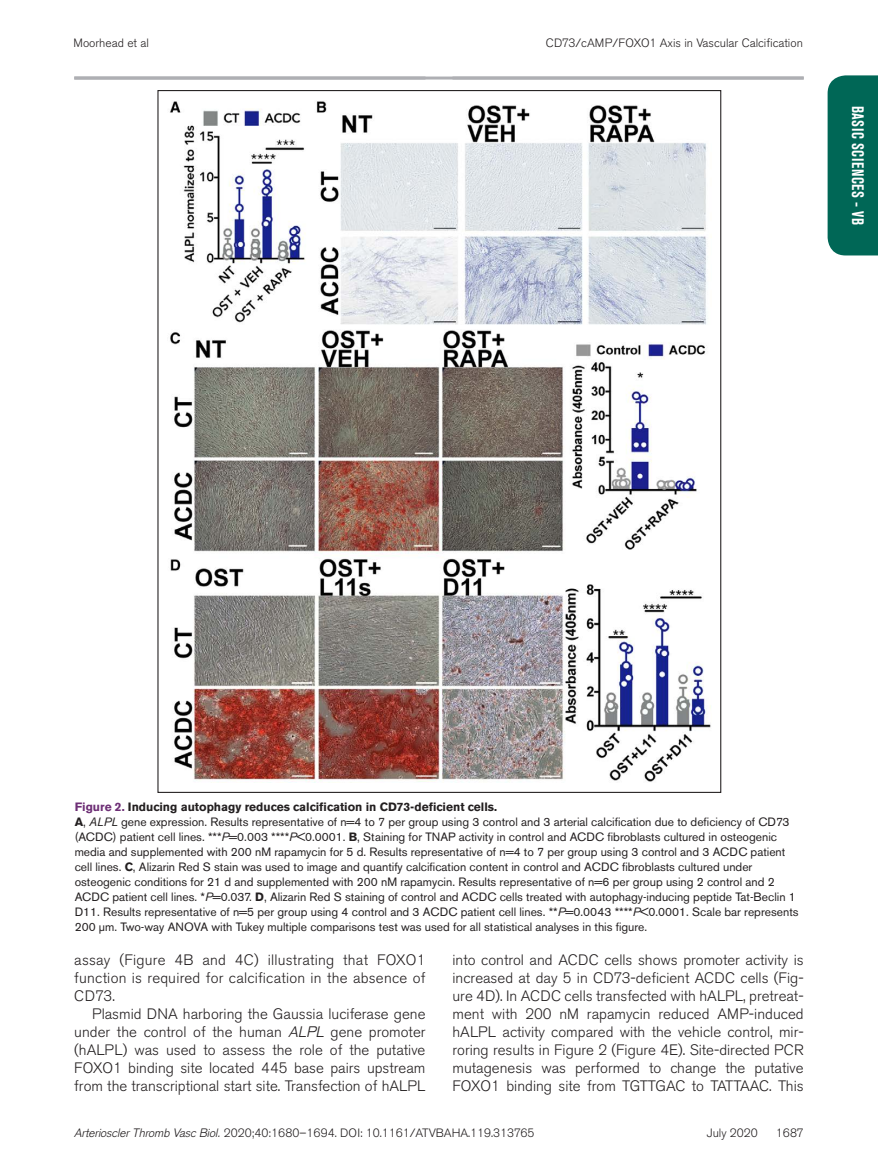
<style>
.page{position:relative;width:878px;height:1175px;background:#fff}
.page>*{position:absolute;margin:0;border:0;box-sizing:border-box;transform-origin:0 0}
.t1{font:700 condensed 16.5px "Akzidenz Grotesk BE";color:#fff;scale:.9 1}
.t2{font:300 15px/18px "Akzidenz Grotesk BE";color:#231f20;text-align:justify}
.t3{font:12px/15px "Akzidenz Grotesk BE";color:#231f20}
.t4{font:300 12px "Akzidenz Grotesk BE";color:#231f20}
.s1{font-weight:700;color:#6e2f76}
.s2{font-weight:700}
.s3{font-style:italic}
.s4{font-family:"Akzidenz Grotesk";font-style:italic}
</style>
<div class="page">
<div style="left:827px;top:75px;width:51px;height:180px;background:#006756"></div>
<hr style="left:74px;top:76px;width:729px;height:4px;background:#b9babe">
<img style="left:157px;top:90px;width:564px;height:703px">
<p class="t4" style="left:74px;top:36px;width:77px">Moorhead et al</p>
<p class="t4" style="left:545px;top:36px;width:259px">CD73/cAMP/FOXO1 Axis in Vascular Calcification</p>
<h1 class="t1" style="left:867px;top:106px;width:134px;rotate:90deg">Basic Sciences - VB</h1>
<p class="t3" style="left:75px;top:799px;width:725px"><span class="s1">Figure 2.</span> <span class="s2">Inducing autophagy reduces calcification in CD73-deficient cells.<br>A</span>, <span class="s3">ALPL</span> gene expression. Results representative of n=4 to 7 per group using 3 control and 3 arterial calcification due to deficiency of CD73 (ACDC) patient cell lines. ***<span class="s3">P</span>=0.003 ****<span class="s3">P</span>&lt;0.0001. <span class="s2">B</span>, Staining for TNAP activity in control and ACDC fibroblasts cultured in osteogenic media and supplemented with 200 nM rapamycin for 5 d. Results representative of n=4 to 7 per group using 3 control and 3 ACDC patient cell lines. <span class="s2">C</span>, Alizarin Red S stain was used to image and quantify calcification content in control and ACDC fibroblasts cultured under osteogenic conditions for 21 d and supplemented with 200 nM rapamycin. Results representative of n=6 per group using 2 control and 2<br>ACDC patient cell lines. *<span class="s3">P</span>=0.037. <span class="s2">D</span>, Alizarin Red S staining of control and ACDC cells treated with autophagy-inducing peptide Tat-Beclin 1<br>D11. Results representative of n=5 per group using 4 control and 3 ACDC patient cell lines. **<span class="s3">P</span>=0.0043 ****<span class="s3">P</span>&lt;0.0001. Scale bar represents 200 µm. Two-way ANOVA with Tukey multiple comparisons test was used for all statistical analyses in this figure.</p>
<p class="t2" style="left:74px;top:950px;width:352px">assay (Figure 4B and 4C) illustrating that FOXO1 function is required for calcification in the absence of CD73.</p>
<p class="t2" style="left:74px;top:1004px;width:353px;text-indent:18px">Plasmid DNA harboring the Gaussia luciferase gene under the control of the human <span class="s4">ALPL</span> gene promoter (hALPL) was used to assess the role of the putative FOXO1 binding site located 445 base pairs upstream from the transcriptional start site. Transfection of hALPL</p>
<p class="t2" style="left:452px;top:950px;width:353px">into control and ACDC cells shows promoter activity is increased at day 5 in CD73-deficient ACDC cells (Fig&shy;ure 4D). In ACDC cells transfected with hALPL, pretreat&shy;ment with 200 nM rapamycin reduced AMP-induced hALPL activity compared with the vehicle control, mir&shy;roring results in Figure 2 (Figure 4E). Site-directed PCR mutagenesis was performed to change the putative FOXO1 binding site from TGTTGAC to TATTAAC. This</p>
<p class="t4" style="left:74px;top:1126px;width:461px"><span class="s4">Arterioscler Thromb Vasc Biol.</span> 2020;40:1680–1694. DOI: 10.1161/ATVBAHA.119.313765</p>
<p class="t4" style="left:706px;top:1126px;width:53px">July 2020</p>
<p class="t4" style="left:776px;top:1126px;width:29px">1687</p>
</div>
